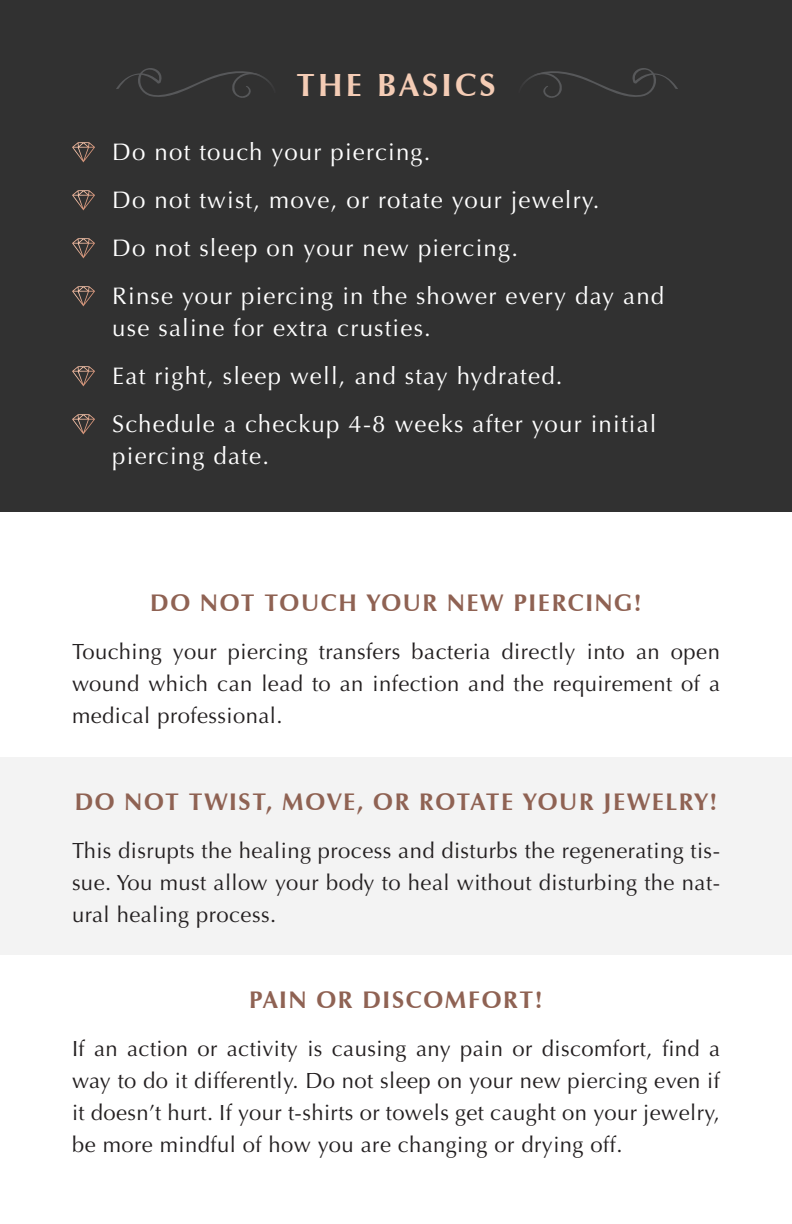
<style>
.page{position:relative;width:792px;height:1224px;background:#fff}
.page>*{position:absolute;margin:0;border:0;box-sizing:border-box;transform-origin:0 0}
.t1{font:700 32px "Zapf Humanist 601 BT";letter-spacing:.1em;color:#f4ccb5}
.t2{font:24px "Optima";letter-spacing:.05em;color:#fff}
.t3{font:700 24px "Zapf Humanist 601 BT";letter-spacing:.07em;color:#8f6253}
.t4{font:22px/32px "Optima";letter-spacing:.02em;color:#231f20;text-align:justify}
</style>
<div class="page">
<div style="left:0;top:757px;width:792px;height:198px;background:#f3f3f3"></div>
<div style="left:0;top:0;width:792px;height:511px;background:#313131"></div>
<svg style="left:116px;top:68px;width:156px;height:30px"></svg>
<svg style="left:523px;top:68px;width:155px;height:30px"></svg>
<svg style="left:72px;top:142px;width:23px;height:20px"></svg>
<svg style="left:72px;top:190px;width:23px;height:20px"></svg>
<svg style="left:72px;top:238px;width:23px;height:20px"></svg>
<svg style="left:72px;top:286px;width:23px;height:20px"></svg>
<svg style="left:72px;top:366px;width:23px;height:20px"></svg>
<svg style="left:72px;top:414px;width:23px;height:20px"></svg>
<p class="t1" style="left:296px;top:66px;width:201px">THE BASICS</p>
<p class="t2" style="left:112px;top:138px;width:320px">Do not touch your piercing.</p>
<p class="t2" style="left:112px;top:186px;width:489px">Do not twist, move, or rotate your jewelry.</p>
<p class="t2" style="left:112px;top:234px;width:407px">Do not sleep on your new piercing.</p>
<p class="t2" style="left:112px;top:282px;width:554px">Rinse your piercing in the shower every day and</p>
<p class="t2" style="left:112px;top:314px;width:320px">use saline for extra crusties.</p>
<p class="t2" style="left:112px;top:362px;width:452px">Eat right, sleep well, and stay hydrated.</p>
<p class="t2" style="left:112px;top:410px;width:546px">Schedule a checkup 4-8 weeks after your initial</p>
<p class="t2" style="left:112px;top:442px;width:158px">piercing date.</p>
<p class="t3" style="left:150px;top:588px;width:493px">DO NOT TOUCH YOUR NEW PIERCING!</p>
<p class="t4" style="left:72px;top:636px;width:650px">Touching your piercing transfers bacteria directly into an open wound which can lead to an infection and the requirement of a medical professional.</p>
<p class="t3" style="left:75px;top:787px;width:644px">DO NOT TWIST, MOVE, OR ROTATE YOUR JEWELRY!</p>
<p class="t4" style="left:72px;top:834px;width:650px">This disrupts the healing process and disturbs the regenerating tis&shy;sue. You must allow your body to heal without disturbing the nat&shy;ural healing process.</p>
<p class="t3" style="left:249px;top:985px;width:295px">PAIN OR DISCOMFORT!</p>
<p class="t4" style="left:72px;top:1033px;width:650px">If an action or activity is causing any pain or discomfort, find a way to do it differently. Do not sleep on your new piercing even if it doesn’t hurt. If your t-shirts or towels get caught on your jewelry, be more mindful of how you are changing or drying off.</p>
</div>
